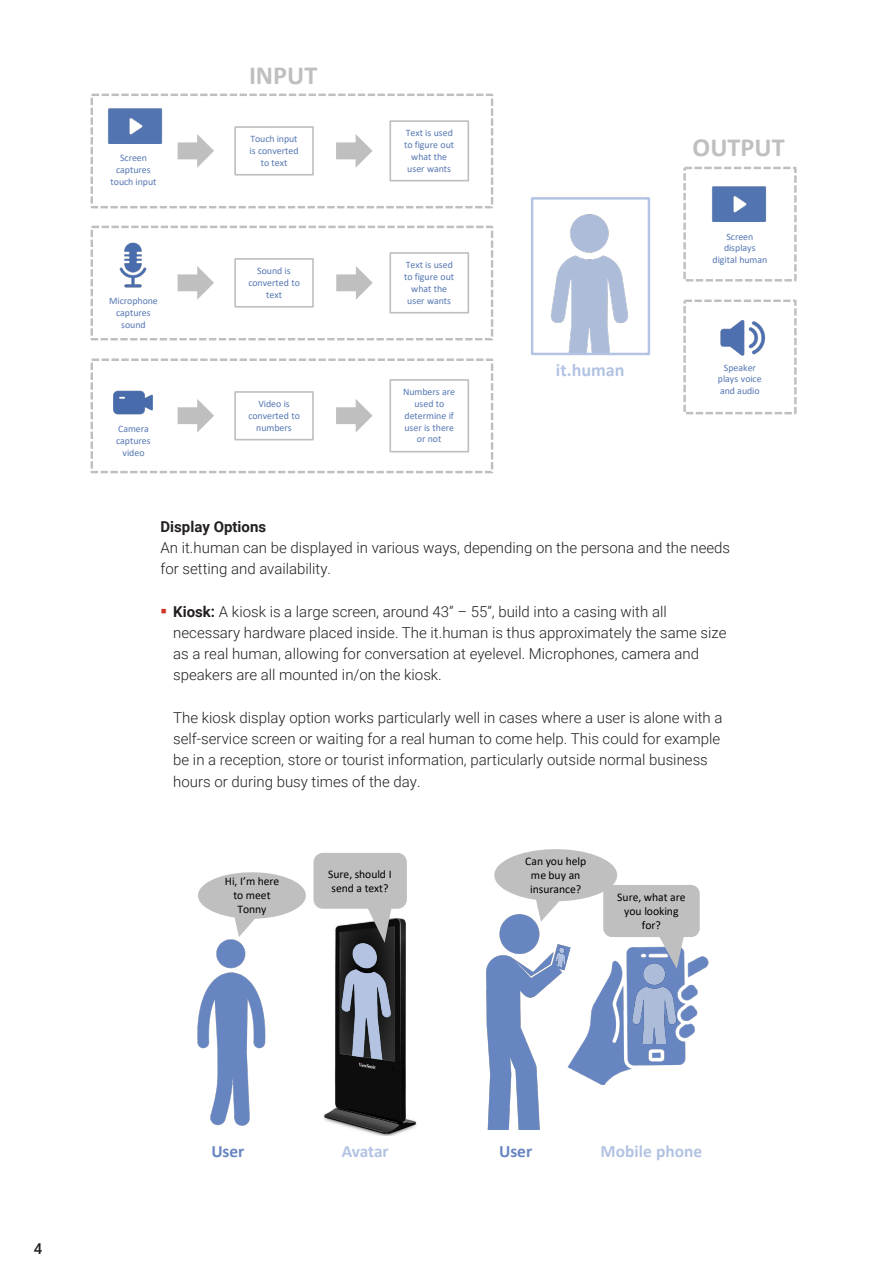
<style>
.page{position:relative;width:893px;height:1263px;background:#fff}
.page>*{position:absolute;margin:0;border:0;box-sizing:border-box;transform-origin:0 0}
.t1{font:900 34.95px "Roboto";color:#cf3527;scale:.43 1}
.t2{font:700 26.25px "Calibri";color:#bfbfbf}
.t3{font:700 18.15px "Calibri";letter-spacing:-.005em;color:#b3c3e3}
.t4{font:700 17.4px "Calibri";letter-spacing:.005em;color:#b3c3e3}
.t5{font:700 17.4px "Calibri";color:#6785c1}
.t6{font:700 17.25px "Calibri";letter-spacing:-.015em;color:#b3c3e3}
.t7{font:700 17.25px "Calibri";color:#6785c1}
._07_Copy_grid_10pt{font:300 15px/21.3px "Roboto";color:#231f20}
._05_Headline_H2_grid{font:700 15px "Roboto";color:#231f20}
.t8{font:500 15px "Roboto";color:#231f20}
.t9{font:11.7px/14px "Calibri";letter-spacing:-.005em;color:#000;text-align:center}
.t10{font:11.55px/13.8px "Calibri";letter-spacing:-.005em;color:#000;text-align:center}
.t11{font:9.9px/11.9px "Calibri";letter-spacing:-.005em;color:#5677b3;text-align:center}
.s1{font-weight:700}
</style>
<div class="page">
<img style="left:486px;top:967px;width:78px;height:163px">
<img style="left:564px;top:956px;width:145px;height:128px">
<img style="left:628px;top:969px;width:52px;height:75px">
<svg style="left:487px;top:849px;width:213px;height:120px"></svg>
<img style="left:197px;top:943px;width:69px;height:183px">
<img style="left:324px;top:943px;width:93px;height:193px">
<img style="left:335px;top:943px;width:60px;height:119px">
<svg style="left:198px;top:853px;width:209px;height:90px"></svg>
<div style="left:683px;top:300px;width:114px;height:114px;border:2px dashed #bfbfbf"></div>
<div style="left:683px;top:167px;width:114px;height:114px;border:2px dashed #bfbfbf"></div>
<div style="left:91px;top:358px;width:402px;height:115px;border:2px dashed #bfbfbf"></div>
<div style="left:91px;top:226px;width:402px;height:114px;border:2px dashed #bfbfbf"></div>
<img style="left:119px;top:242px;width:28px;height:46px">
<img style="left:113px;top:390px;width:40px;height:25px">
<svg style="left:178px;top:266px;width:36px;height:34px"></svg>
<svg style="left:178px;top:399px;width:36px;height:34px"></svg>
<div style="left:234px;top:258px;width:80px;height:50px;border:2px solid #bfbfbf"></div>
<div style="left:234px;top:391px;width:80px;height:49px;border:2px solid #bfbfbf"></div>
<svg style="left:336px;top:266px;width:37px;height:34px"></svg>
<svg style="left:336px;top:399px;width:37px;height:33px"></svg>
<div style="left:389px;top:252px;width:80px;height:62px;border:2px solid #bfbfbf"></div>
<div style="left:389px;top:379px;width:80px;height:73px;border:2px solid #bfbfbf"></div>
<img style="left:720px;top:320px;width:46px;height:36px">
<div style="left:91px;top:94px;width:402px;height:114px;border:2px dashed #bfbfbf"></div>
<svg style="left:178px;top:134px;width:36px;height:34px"></svg>
<img style="left:108px;top:108px;width:55px;height:36px">
<div style="left:234px;top:126px;width:80px;height:50px;border:2px solid #bfbfbf"></div>
<svg style="left:336px;top:134px;width:37px;height:34px"></svg>
<div style="left:389px;top:120px;width:80px;height:61px;border:2px solid #bfbfbf"></div>
<img style="left:550px;top:214px;width:79px;height:138px">
<div style="left:531px;top:197px;width:119px;height:158px;border:2px solid #b3c3e3"></div>
<img style="left:712px;top:186px;width:55px;height:35px">
<p class="t11" style="left:111px;top:152px;width:47px">Screen captures touch input</p>
<p class="t11" style="left:109px;top:294px;width:50px">Microphone captures sound</p>
<p class="t11" style="left:116px;top:422px;width:36px">Camera captures video</p>
<p class="t2" style="left:249px;top:56px;width:70px">INPUT</p>
<p class="t11" style="left:250px;top:133px;width:51px">Touch input is converted to text</p>
<p class="t11" style="left:404px;top:127px;width:52px">Text is used to figure out what the user wants</p>
<p class="t11" style="left:248px;top:265px;width:53px">Sound is converted to text</p>
<p class="t11" style="left:248px;top:398px;width:53px">Video is converted to numbers</p>
<p class="t11" style="left:404px;top:259px;width:52px">Text is used to figure out what the user wants</p>
<p class="t11" style="left:403px;top:386px;width:54px">Numbers are used to determine if user is there or not</p>
<p class="t3" style="left:556px;top:357px;width:70px">it.human</p>
<p class="t2" style="left:693px;top:129px;width:93px">OUTPUT</p>
<p class="t11" style="left:713px;top:230px;width:56px">Screen displays digital human</p>
<p class="t11" style="left:718px;top:361px;width:45px">Speaker plays voice and audio</p>
<p class="_05_Headline_H2_grid" style="left:161px;top:516px;width:107px">Display Options</p>
<p class="_07_Copy_grid_10pt" style="left:161px;top:536px;width:571px">An it.human can be displayed in various ways, depending on the persona and the needs for setting and availability.</p>
<p class="t1" style="left:161px;top:585px;width:17px">-</p>
<p class="_07_Copy_grid_10pt" style="left:173px;top:600px;width:555px"><span class="s1">Kiosk:</span> A kiosk is a large screen, around 43” – 55”, build into a casing with all necessary hardware placed inside. The it.human is thus approximately the same size as a real human, allowing for conversation at eyelevel. Microphones, camera and speakers are all mounted in/on the kiosk.</p>
<p class="_07_Copy_grid_10pt" style="left:173px;top:706px;width:551px">The kiosk display option works particularly well in cases where a user is alone with a self-service screen or waiting for a real human to come help. This could for example be in a reception, store or tourist information, particularly outside normal business hours or during busy times of the day.</p>
<p class="t10" style="left:225px;top:874px;width:56px">Hi, I’m here to meet<br>Tonny</p>
<p class="t10" style="left:328px;top:867px;width:65px;text-align:left">Sure, should I send a text?</p>
<p class="t9" style="left:525px;top:854px;width:63px">Can you help me buy an insurance?</p>
<p class="t9" style="left:617px;top:890px;width:70px">Sure, what are you looking for?</p>
<p class="t8" style="left:34px;top:1238px;width:10px">4</p>
<p class="t7" style="left:211px;top:1139px;width:34px">User</p>
<p class="t6" style="left:342px;top:1139px;width:49px">Avatar</p>
<p class="t5" style="left:499px;top:1139px;width:35px">User</p>
<p class="t4" style="left:601px;top:1139px;width:103px">Mobile phone</p>
</div>
